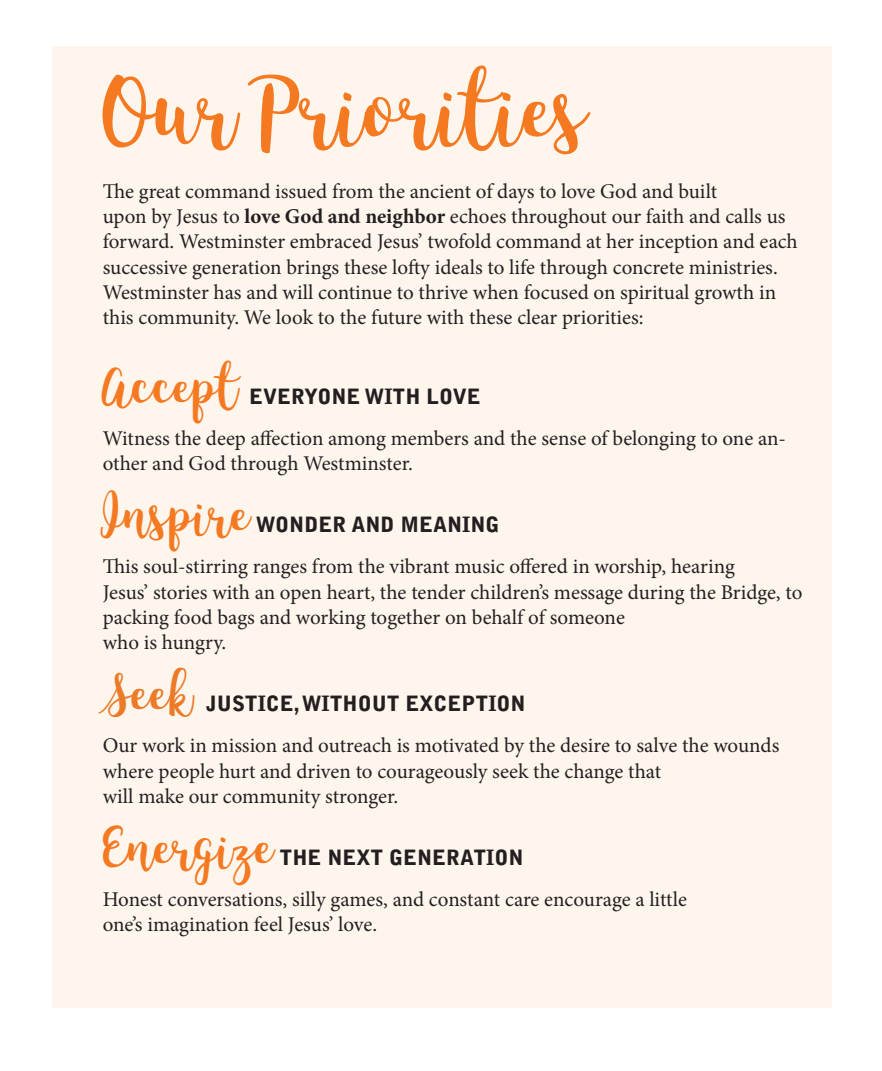
<style>
.page{position:relative;width:882px;height:1071px;background:#fff}
.page>*{position:absolute;margin:0;border:0;box-sizing:border-box;transform-origin:0 0}
.t1{font:77.52px "King Basil Lite";color:#f47921}
.t2{font:21px/25.2px "Minion Pro";letter-spacing:-.005em;color:#231f20}
.t3{font:900 21px "Bell Gothic Std";color:#231f20}
.s1{font-weight:700}
.s2{font-family:"King Basil Lite";font-weight:400;font-size:45.5px;color:#f47921}
.s3{font-family:"King Basil Lite";font-weight:400;font-size:45.5px;color:#ec7a26}
</style>
<div class="page">
<div style="left:52px;top:47px;width:780px;height:961px;background:#fef5ed"></div>
<p class="t1" style="left:103px;top:54px;width:487px">Our Priorities</p>
<p class="t2" style="left:103px;top:179px;width:697px">The great command issued from the ancient of days to love God and built<br>upon by Jesus to <span class="s1">love God and neighbor</span> echoes throughout our faith and calls us forward. Westminster embraced Jesus’ twofold command at her inception and each successive generation brings these lofty ideals to life through concrete ministries.<br>Westminster has and will continue to thrive when focused on spiritual growth in this community. We look to the future with these clear priorities:</p>
<p class="t3" style="left:103px;top:384px;width:380px"><span class="s2">Accept</span> EVERYONE WITH LOVE</p>
<p class="t2" style="left:103px;top:426px;width:685px">Witness the deep affection among members and the sense of belonging to one an&shy;other and God through Westminster.</p>
<p class="t3" style="left:103px;top:513px;width:398px"><span class="s2">Inspire</span> WONDER AND MEANING</p>
<p class="t2" style="left:103px;top:554px;width:701px">This soul-stirring ranges from the vibrant music offered in worship, hearing<br>Jesus’ stories with an open heart, the tender children’s message during the Bridge, to packing food bags and working together on behalf of someone<br>who is hungry.</p>
<p class="t3" style="left:103px;top:692px;width:425px"><span class="s3">Seek</span> JUSTICE, WITHOUT EXCEPTION</p>
<p class="t2" style="left:103px;top:733px;width:678px">Our work in mission and outreach is motivated by the desire to salve the wounds where people hurt and driven to courageously seek the change that<br>will make our community stronger.</p>
<p class="t3" style="left:103px;top:845px;width:422px"><span class="s2">Energize</span> THE NEXT GENERATION</p>
<p class="t2" style="left:103px;top:887px;width:586px">Honest conversations, silly games, and constant care encourage a little one’s imagination feel Jesus’ love.</p>
</div>
